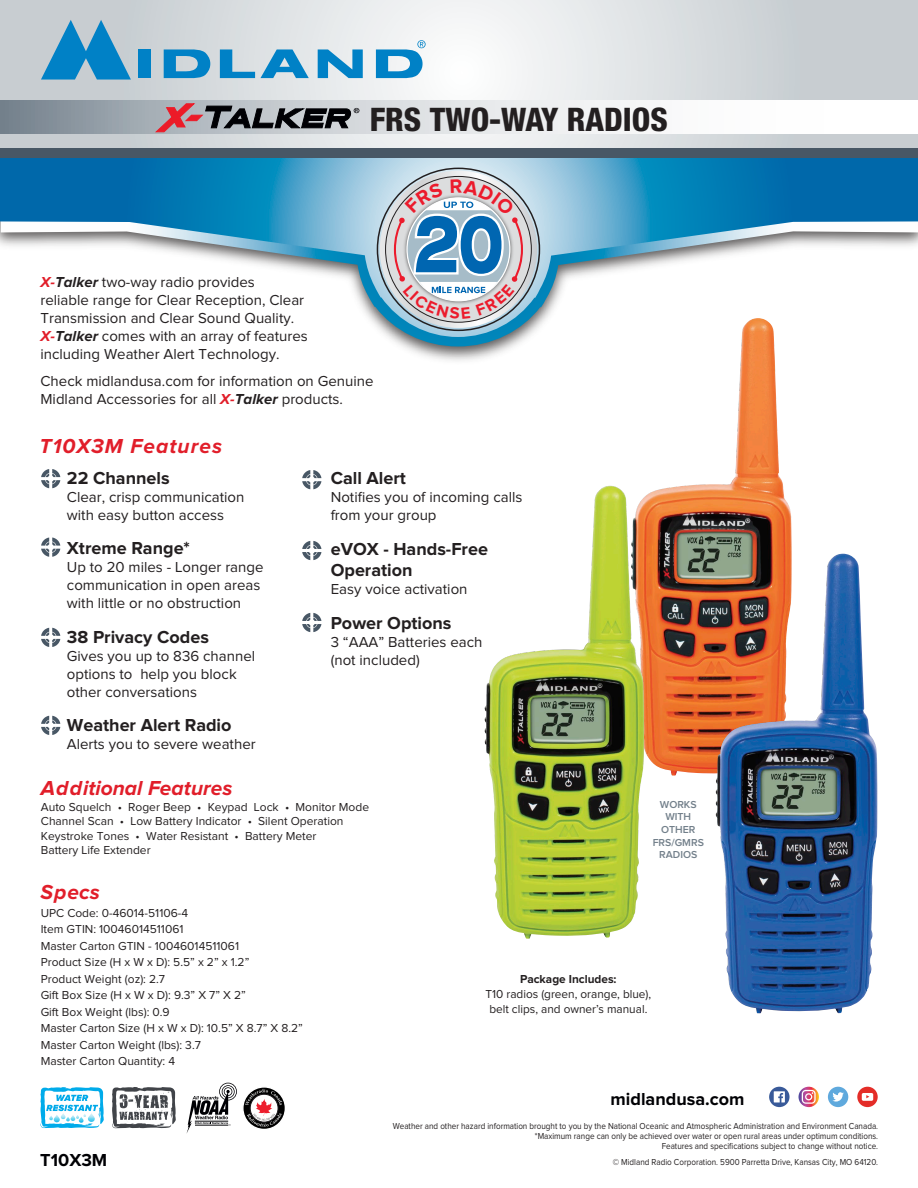
<style>
.page{position:relative;width:918px;height:1188px;background:#fff}
.page>*{position:absolute;margin:0;border:0;box-sizing:border-box;transform-origin:0 0}
.t1{font:900 expanded 81.15px "Swiss 721 BT";color:#0066b1;scale:.6 1}
.t2{font:800 condensed 32.4px "Helvetica Neue";color:#231f20}
.t3{font:italic 700 21px "Proxima Nova";letter-spacing:.05em;color:#e11e2a}
.t4{font:italic 700 21px "Proxima Nova";color:#e11e2a}
.t5{font:700 18px/21.6px "Proxima Nova";color:#231f20}
.t6{font:700 18px "Proxima Nova";color:#000004}
.t7{font:15px/18px "Proxima Nova";color:#231f20}
.t8{font:12px/16.5px "Proxima Nova";color:#231f20}
.t9{font:700 12px "Proxima Nova";color:#231f20}
.t10{font:600 10.5px/12.6px "Proxima Nova";color:#727f8a;text-align:center}
.t11{font:9px/9.8px "Proxima Nova";color:#231f20;text-align:right;scale:.9 1}
.s1{font-weight:700;font-style:italic;color:#e11e2a}
.s2{font-weight:700;font-style:italic}
</style>
<div class="page">
<img style="left:402px;top:346px;width:112px;height:15px">
<svg style="left:389px;top:337px;width:138px;height:9px"></svg>
<svg style="left:0;top:158px;width:918px;height:179px"></svg>
<svg style="left:0;top:0;width:918px;height:149px"></svg>
<svg style="left:0;top:101px;width:918px;height:33px"></svg>
<div style="left:138px;top:49px;width:13px;height:29px;background:#0081c6"></div>
<svg style="left:318px;top:49px;width:45px;height:29px"></svg>
<svg style="left:220px;top:49px;width:89px;height:29px;background:#72b3d5"></svg>
<svg style="left:164px;top:49px;width:46px;height:29px"></svg>
<svg style="left:376px;top:40px;width:50px;height:38px"></svg>
<svg style="left:41px;top:20px;width:90px;height:60px;background:#5da4cb"></svg>
<div style="left:0;top:149px;width:918px;height:9px;background:#485765"></div>
<svg style="left:155px;top:103px;width:204px;height:29px;background:#897c82"></svg>
<svg style="left:242px;top:1086px;width:44px;height:44px"></svg>
<svg style="left:245px;top:1089px;width:37px;height:38px"></svg>
<svg style="left:187px;top:1083px;width:50px;height:50px"></svg>
<svg style="left:40px;top:1087px;width:64px;height:41px"></svg>
<svg style="left:112px;top:1087px;width:64px;height:41px"></svg>
<svg style="left:41px;top:469px;width:19px;height:19px"></svg>
<svg style="left:41px;top:538px;width:19px;height:19px"></svg>
<svg style="left:41px;top:628px;width:19px;height:19px"></svg>
<svg style="left:41px;top:716px;width:19px;height:19px"></svg>
<svg style="left:302px;top:470px;width:19px;height:19px"></svg>
<svg style="left:302px;top:541px;width:19px;height:19px"></svg>
<svg style="left:302px;top:613px;width:19px;height:19px"></svg>
<svg style="left:380px;top:171px;width:157px;height:157px"></svg>
<div style="left:386px;top:176px;width:145px;height:146px;background:#dcddde;border-radius:50%"></div>
<img style="left:631px;top:321px;width:161px;height:455px">
<img style="left:484px;top:489px;width:160px;height:450px">
<img style="left:716px;top:557px;width:161px;height:456px">
<div style="left:857px;top:1087px;width:21px;height:20px;background:#e42d28;border-radius:50%"></div>
<svg style="left:862px;top:1093px;width:11px;height:8px"></svg>
<div style="left:828px;top:1087px;width:20px;height:20px;background:#5fa9dd;border-radius:50%"></div>
<svg style="left:832px;top:1092px;width:12px;height:10px"></svg>
<svg style="left:769px;top:1087px;width:21px;height:20px"></svg>
<svg style="left:774px;top:1091px;width:11px;height:11px"></svg>
<svg style="left:799px;top:1087px;width:20px;height:20px"></svg>
<svg style="left:802px;top:1090px;width:14px;height:14px"></svg>
<svg style="left:393px;top:179px;width:131px;height:140px"></svg>
<h2 class="t2" style="left:370px;top:99px;width:300px">FRS TWO-WAY RADIOS</h2>
<p class="t7" style="left:41px;top:274px;width:269px"><span class="s1">X-</span><span class="s2">Talker</span> two-way radio provides<br>reliable range for Clear Reception, Clear Transmission and Clear Sound Quality.<br><span class="s1">X-</span><span class="s2">Talker</span> comes with an array of features including Weather Alert Technology.</p>
<p class="t7" style="left:41px;top:373px;width:335px">Check midlandusa.com for information on Genuine<br>Midland Accessories for all <span class="s1">X-</span><span class="s2">Talker</span> products.</p>
<h3 class="t3" style="left:39px;top:436px;width:184px">T10X3M Features</h3>
<h1 class="t1" style="left:414px;top:195px;width:152px">20</h1>
<p class="t5" style="left:67px;top:468px;width:104px">22 Channels</p>
<p class="t7" style="left:67px;top:488px;width:179px">Clear, crisp communication with easy button access</p>
<p class="t5" style="left:67px;top:538px;width:125px">Xtreme Range*</p>
<p class="t7" style="left:67px;top:559px;width:198px">Up to 20 miles - Longer range communication in open areas with little or no obstruction</p>
<p class="t5" style="left:67px;top:627px;width:144px">38 Privacy Codes</p>
<p class="t7" style="left:67px;top:647px;width:190px">Gives you up to 836 channel options to help you block other conversations</p>
<p class="t5" style="left:67px;top:715px;width:166px">Weather Alert Radio</p>
<p class="t7" style="left:67px;top:736px;width:190px">Alerts you to severe weather</p>
<p class="t5" style="left:331px;top:468px;width:77px">Call Alert</p>
<p class="t7" style="left:331px;top:489px;width:193px">Notifies you of incoming calls from your group</p>
<p class="t5" style="left:331px;top:539px;width:159px">eVOX - Hands-Free<br>Operation</p>
<p class="t7" style="left:331px;top:581px;width:138px">Easy voice activation</p>
<p class="t5" style="left:331px;top:613px;width:122px">Power Options</p>
<p class="t7" style="left:331px;top:633px;width:153px">3 “AAA” Batteries each (not included)</p>
<h3 class="t4" style="left:41px;top:779px;width:193px">Additional Features</h3>
<p class="t8" style="left:41px;top:800px;width:330px;line-height:14.4px">Auto Squelch • Roger Beep • Keypad Lock • Monitor Mode Channel Scan • Low Battery Indicator • Silent Operation Keystroke Tones • Water Resistant • Battery Meter<br>Battery Life Extender</p>
<p class="t10" style="left:653px;top:798px;width:53px">WORKS<br>WITH<br>OTHER<br>FRS/GMRS<br>RADIOS</p>
<h3 class="t3" style="left:41px;top:882px;width:61px">Specs</h3>
<p class="t8" style="left:41px;top:905px;width:264px">UPC Code: 0-46014-51106-4<br>Item GTIN: 10046014511061<br>Master Carton GTIN - 10046014511061<br>Product Size (H x W x D): 5.5” x 2” x 1.2”<br>Product Weight (oz): 2.7<br>Gift Box Size (H x W x D): 9.3” X 7” X 2”<br>Gift Box Weight (lbs): 0.9<br>Master Carton Size (H x W x D): 10.5” X 8.7” X 8.2”<br>Master Carton Weight (lbs): 3.7<br>Master Carton Quantity: 4</p>
<p class="t6" style="left:40px;top:1152px;width:69px">T10X3M</p>
<p class="t9" style="left:520px;top:973px;width:98px">Package Includes:</p>
<p class="t8" style="left:486px;top:987px;width:167px;line-height:15px;text-align:center">T10 radios (green, orange, blue), belt clips, and owner’s manual.</p>
<p class="t6" style="left:611px;top:1090px;width:135px">midlandusa.com</p>
<p class="t11" style="left:393px;top:1122px;width:541px">Weather and other hazard information brought to you by the National Oceanic and Atmospheric Administration and Environment Canada. *Maximum range can only be achieved over water or open rural areas under optimum conditions.<br>Features and specifications subject to change without notice.</p>
<p class="t11" style="left:613px;top:1158px;width:296px">© Midland Radio Corporation. 5900 Parretta Drive, Kansas City, MO 64120.</p>
</div>
